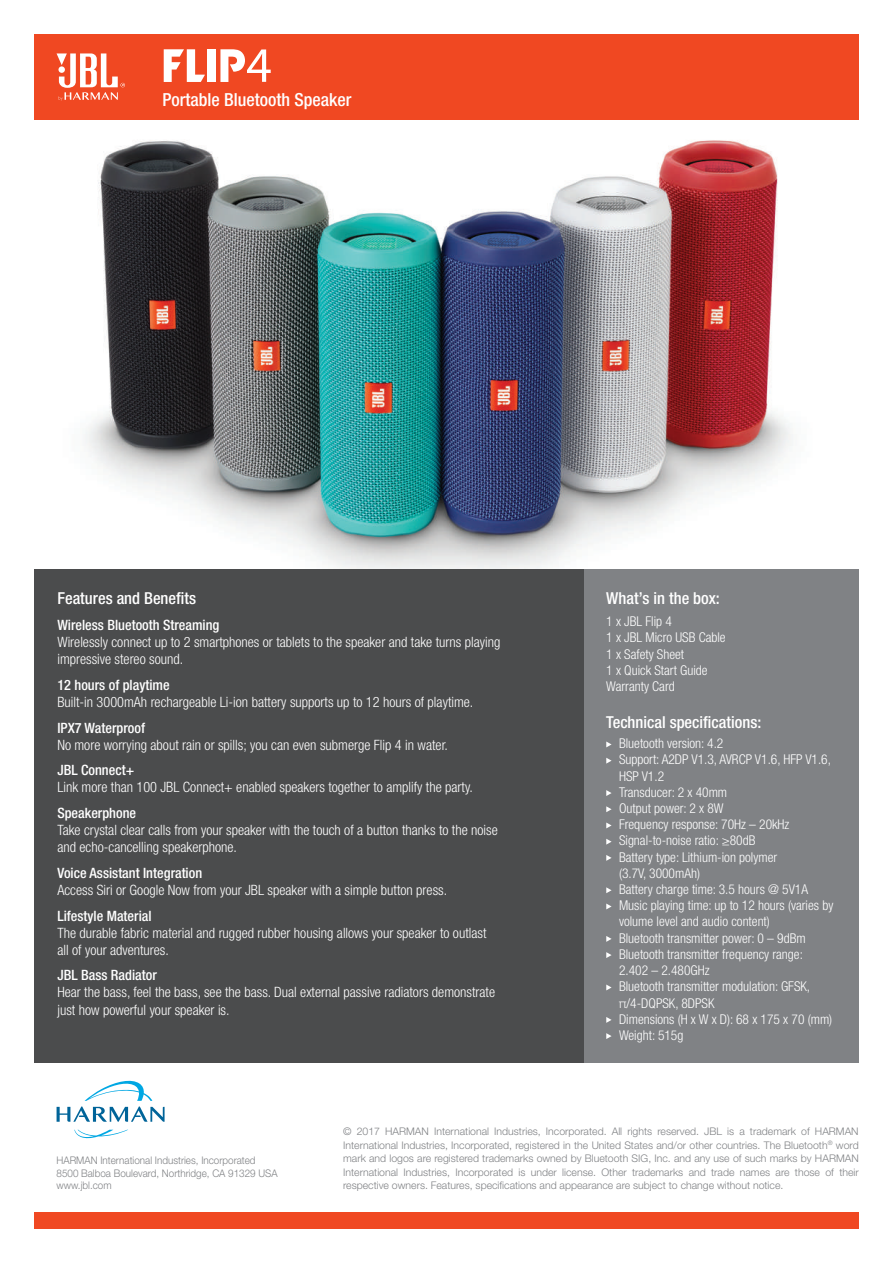
<style>
.page{position:relative;width:893px;height:1263px;background:#fff}
.page>*{position:absolute;margin:0;border:0;box-sizing:border-box;transform-origin:0 0}
.t1{font:500 condensed 18px "Helvetica Neue LT Pro";color:#fff}
.t2{font:500 condensed 16.5px "Helvetica Neue LT Pro";color:#fff}
.t3{font:300 condensed 14.25px/17.1px "Helvetica Neue LT Pro";color:#fff}
.t4{font:500 condensed 14.25px "Helvetica Neue LT Pro";color:#fff}
.t5{font:300 condensed 13.5px/16.2px "Helvetica Neue LT Pro";color:#fff}
.t6{font:300 10.5px/13.5px "Helvetica Neue LT Pro";color:#808285;text-align:justify}
.t7{font:300 10.5px/12.6px "Helvetica Neue LT Pro";color:#808285;scale:.94 1}
</style>
<div class="page">
<img style="left:85px;top:140px;width:708px;height:429px">
<div style="left:34px;top:1213px;width:825px;height:16px;background:#f04822"></div>
<svg style="left:74px;top:1130px;width:54px;height:8px"></svg>
<svg style="left:57px;top:1080px;width:108px;height:42px"></svg>
<div style="left:34px;top:34px;width:825px;height:85px;background:#f04822"></div>
<svg style="left:57px;top:53px;width:68px;height:48px"></svg>
<svg style="left:164px;top:49px;width:41px;height:33px"></svg>
<div style="left:208px;top:49px;width:8px;height:33px;background:#fff"></div>
<svg style="left:220px;top:49px;width:51px;height:33px"></svg>
<div style="left:584px;top:569px;width:275px;height:493px;background:#808285"></div>
<svg style="left:606px;top:741px;width:6px;height:6px"></svg>
<svg style="left:606px;top:758px;width:6px;height:6px"></svg>
<svg style="left:606px;top:790px;width:6px;height:6px"></svg>
<svg style="left:606px;top:806px;width:6px;height:6px"></svg>
<svg style="left:606px;top:822px;width:6px;height:6px"></svg>
<svg style="left:606px;top:839px;width:6px;height:6px"></svg>
<svg style="left:606px;top:855px;width:6px;height:6px"></svg>
<svg style="left:606px;top:887px;width:6px;height:6px"></svg>
<svg style="left:606px;top:903px;width:6px;height:6px"></svg>
<svg style="left:606px;top:936px;width:6px;height:6px"></svg>
<svg style="left:606px;top:952px;width:6px;height:6px"></svg>
<svg style="left:606px;top:984px;width:6px;height:6px"></svg>
<svg style="left:606px;top:1017px;width:6px;height:6px"></svg>
<svg style="left:606px;top:1033px;width:6px;height:6px"></svg>
<div style="left:34px;top:569px;width:550px;height:493px;background:#4b4c4d"></div>
<p class="t1" style="left:163px;top:89px;width:190px">Portable Bluetooth Speaker</p>
<p class="t2" style="left:57px;top:589px;width:140px">Features and Benefits</p>
<p class="t4" style="left:57px;top:616px;width:164px">Wireless Bluetooth Streaming</p>
<p class="t3" style="left:57px;top:633px;width:444px">Wirelessly connect up to 2 smartphones or tablets to the speaker and take turns playing impressive stereo sound.</p>
<p class="t4" style="left:57px;top:676px;width:114px">12 hours of playtime</p>
<p class="t3" style="left:57px;top:693px;width:417px">Built-in 3000mAh rechargeable Li-ion battery supports up to 12 hours of playtime.</p>
<p class="t4" style="left:57px;top:719px;width:89px">IPX7 Waterproof</p>
<p class="t3" style="left:57px;top:736px;width:392px">No more worrying about rain or spills; you can even submerge Flip 4 in water.</p>
<p class="t4" style="left:57px;top:762px;width:78px">JBL Connect+</p>
<p class="t3" style="left:57px;top:779px;width:417px">Link more than 100 JBL Connect+ enabled speakers together to amplify the party.</p>
<p class="t4" style="left:57px;top:804px;width:80px">Speakerphone</p>
<p class="t3" style="left:57px;top:821px;width:442px">Take crystal clear calls from your speaker with the touch of a button thanks to the noise and echo-cancelling speakerphone.</p>
<p class="t4" style="left:57px;top:864px;width:146px">Voice Assistant Integration</p>
<p class="t3" style="left:57px;top:881px;width:391px">Access Siri or Google Now from your JBL speaker with a simple button press.</p>
<p class="t4" style="left:57px;top:907px;width:96px">Lifestyle Material</p>
<p class="t3" style="left:57px;top:924px;width:431px">The durable fabric material and rugged rubber housing allows your speaker to outlast all of your adventures.</p>
<p class="t4" style="left:57px;top:967px;width:101px">JBL Bass Radiator</p>
<p class="t3" style="left:57px;top:984px;width:439px">Hear the bass, feel the bass, see the bass. Dual external passive radiators demonstrate just how powerful your speaker is.</p>
<p class="t2" style="left:606px;top:588px;width:115px">What’s in the box:</p>
<p class="t5" style="left:606px;top:613px;width:121px">1 x JBL Flip 4<br>1 x JBL Micro USB Cable<br>1 x Safety Sheet<br>1 x Quick Start Guide<br>Warranty Card</p>
<p class="t2" style="left:606px;top:712px;width:157px">Technical specifications:</p>
<p class="t5" style="left:619px;top:735px;width:216px">Bluetooth version: 4.2<br>Support: A2DP V1.3, AVRCP V1.6, HFP V1.6,<br>HSP V1.2<br>Transducer: 2 x 40mm<br>Output power: 2 x 8W<br>Frequency response: 70Hz – 20kHz<br>Signal-to-noise ratio: ≥80dB<br>Battery type: Lithium-ion polymer<br>(3.7V, 3000mAh)<br>Battery charge time: 3.5 hours @ 5V1A<br>Music playing time: up to 12 hours (varies by volume level and audio content)<br>Bluetooth transmitter power: 0 – 9dBm<br>Bluetooth transmitter frequency range:<br>2.402 – 2.480GHz<br>Bluetooth transmitter modulation: GFSK, π/4-DQPSK, 8DPSK<br>Dimensions (H x W x D): 68 x 175 x 70 (mm)<br>Weight: 515g</p>
<p class="t7" style="left:57px;top:1154px;width:237px">HARMAN International Industries, Incorporated<br>8500 Balboa Boulevard, Northridge, CA 91329 USA www.jbl.com</p>
<p class="t6" style="left:343px;top:1124px;width:517px">© 2017 HARMAN International Industries, Incorporated. All rights reserved. JBL is a trademark of HARMAN International Industries, Incorporated, registered in the United States and/or other countries. The Bluetooth<sup>®</sup> word mark and logos are registered trademarks owned by Bluetooth SIG, Inc. and any use of such marks by HARMAN International Industries, Incorporated is under license. Other trademarks and trade names are those of their respective owners. Features, specifications and appearance are subject to change without notice.</p>
</div>
